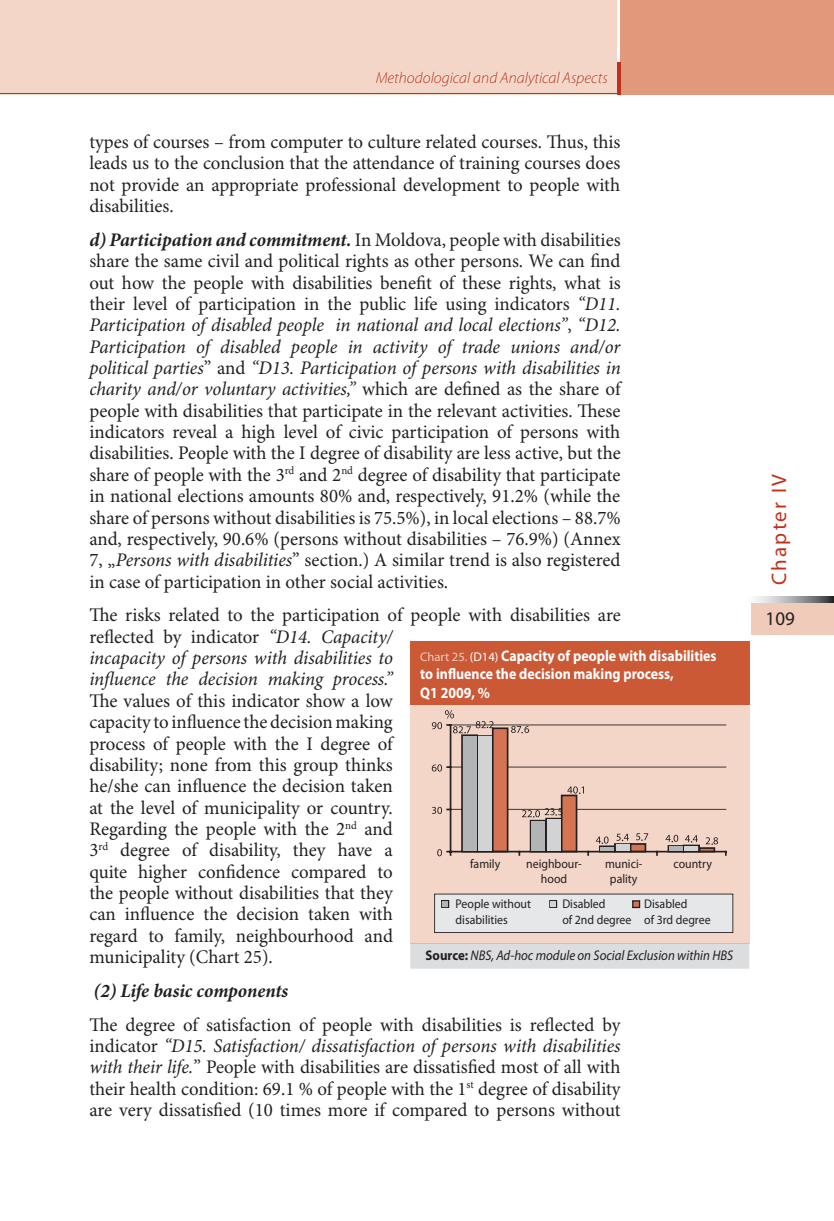
<style>
.page{position:relative;width:834px;height:1221px;background:#fff}
.page>*{position:absolute;margin:0;border:0;box-sizing:border-box;transform-origin:0 0}
.t1{font:21px "Myriad Pro";letter-spacing:.1em;color:#bf311a}
.t2{font:19.25px/21.3px "Minion Pro";color:#231f20;text-align:justify}
.t3{font:italic 19.25px/21.3px "Minion Pro";letter-spacing:-.01em;color:#231f20}
.t4{font:italic 700 19.25px "Minion Pro";color:#231f20}
.t5{font:19.25px "Myriad Pro";color:#231f20}
.t6{font:italic 300 15.75px "Myriad Pro";color:#bf311a}
.t7{font:700 15.4px/18.6px "Myriad Pro";color:#fff;scale:.9 1}
.t8{font:italic 14px "Myriad Pro";color:#231f20;scale:.92 1}
.t9{font:12.6px/15.8px "Myriad Pro";color:#231f20;scale:.94 1}
.s1{font-weight:700;font-style:italic}
.s2{font-style:italic}
.s3{font-style:normal}
.s4{font-weight:400;font-size:12.6px;color:#f0cbba}
.s5{font-weight:400;font-size:12.6px}
.s6{font-weight:700;font-style:normal}
</style>
<div class="page">
<div style="left:0;top:0;width:617px;height:94px;background:#f3d6c8"></div>
<div style="left:751px;top:602px;width:82px;height:33px;background:#f0cbba"></div>
<svg style="left:755px;top:597px;width:78px;height:5px"></svg>
<div style="left:620px;top:0;width:213px;height:94px;background:#e1987b"></div>
<hr style="left:617px;top:62px;width:3px;height:32px;background:#bf311a">
<hr style="left:0;top:94px;width:618px;height:1px;background:#bf311a">
<img style="left:379px;top:73px;width:224px;height:10px">
<div style="left:410px;top:703px;width:339px;height:240px;background:#f3d6c8"></div>
<div style="left:410px;top:640px;width:339px;height:64px;background:#cb5936"></div>
<hr style="left:450px;top:808px;width:276px;height:1px;background:#231f20">
<hr style="left:450px;top:766px;width:276px;height:1px;background:#231f20">
<hr style="left:450px;top:724px;width:276px;height:1px;background:#231f20">
<hr style="left:449px;top:850px;width:277px;height:2px;background:#231f20">
<svg style="left:434px;top:893px;width:299px;height:39px;background:#dfdfdf"></svg>
<div style="left:410px;top:944px;width:339px;height:24px;background:#dcddde"></div>
<hr style="left:410px;top:943px;width:339px;height:1px;background:#d5bdb1">
<svg style="left:431px;top:710px;width:287px;height:146px"></svg>
<p class="t6" style="left:375px;top:71px;width:233px">Methodological and Analytical Aspects</p>
<p class="t2" style="left:89px;top:133px;width:532px">types of courses – from computer to culture related courses. Thus, this leads us to the conclusion that the attendance of training courses does not provide an appropriate professional development to people with disabilities.</p>
<p class="t2" style="left:89px;top:230px;width:533px"><span class="s1">d) Participation and commitment.</span> In Moldova, people with disabilities share the same civil and political rights as other persons. We can find out how the people with disabilities benefit of these rights, what is their level of participation in the public life using indicators <span class="s2">“D11.<br>Participation of disabled people in national and local elections”</span>, <span class="s2">“D12.<br>Participation of disabled people in activity of trade unions and/or political parties</span>” and <span class="s2">“D13. Participation of persons with disabilities in charity and/or voluntary activities,”</span> which are defined as the share of people with disabilities that participate in the relevant activities. These indicators reveal a high level of civic participation of persons with disabilities. People with the I degree of disability are less active, but the share of people with the 3<sup>rd</sup> and 2<sup>nd</sup> degree of disability that participate in national elections amounts 80% and, respectively, 91.2% (while the share of persons without disabilities is 75.5%), in local elections – 88.7% and, respectively, 90.6% (persons without disabilities – 76.9%) (Annex 7, „<span class="s2">Persons with disabilities</span>” section.) A similar trend is also registered in case of participation in other social activities.</p>
<p class="t3" style="left:89px;top:606px;width:533px"><span class="s3">The risks related to the participation of people with disabilities are reflected by indicator</span> “D14. Capacity/<br>incapacity of persons with disabilities to<br>influence the decision making process.”</p>
<p class="t2" style="left:89px;top:691px;width:305px">The values of this indicator show a low capacity to influence the decision making process of people with the I degree of disability; none from this group thinks he/she can influence the decision taken at the level of municipality or country.<br>Regarding the people with the 2<sup>nd</sup> and 3<sup>rd</sup> degree of disability, they have a quite higher confidence compared to the people without disabilities that they can influence the decision taken with regard to family, neighbourhood and municipality (Chart 25).</p>
<p class="t4" style="left:93px;top:983px;width:196px">(2) Life basic components</p>
<p class="t2" style="left:89px;top:1015px;width:532px">The degree of satisfaction of people with disabilities is reflected by indicator <span class="s2">“D15. Satisfaction/ dissatisfaction of persons with disabilities with their life.</span>” People with disabilities are dissatisfied most of all with their health condition: 69.1 % of people with the 1<sup>st</sup> degree of disability are very dissatisfied (10 times more if compared to persons without</p>
<p class="t7" style="left:420px;top:647px;width:331px"><span class="s4">Chart 25.</span> <span class="s5">(D14)</span> Capacity of people with disabilities to influence the decision making process,<br>Q1 2009, %</p>
<p class="t9" style="left:470px;top:856px;width:34px">family</p>
<p class="t9" style="left:526px;top:856px;width:61px;text-align:center">neighbour&shy;hood</p>
<p class="t9" style="left:605px;top:856px;width:41px;text-align:center">munici&shy;pality</p>
<p class="t9" style="left:673px;top:856px;width:42px">country</p>
<p class="t9" style="left:455px;top:897px;width:82px">People without disabilities</p>
<p class="t9" style="left:562px;top:897px;width:75px">Disabled<br>of 2nd degree</p>
<p class="t9" style="left:644px;top:897px;width:72px">Disabled<br>of 3rd degree</p>
<p class="t8" style="left:425px;top:949px;width:336px"><span class="s6">Source:</span> NBS, Ad-hoc module on Social Exclusion within HBS</p>
<p class="t1" style="left:771px;top:584px;width:112px;rotate:-90deg">Chapter IV</p>
<p class="t5" style="left:765px;top:611px;width:31px">109</p>
</div>
